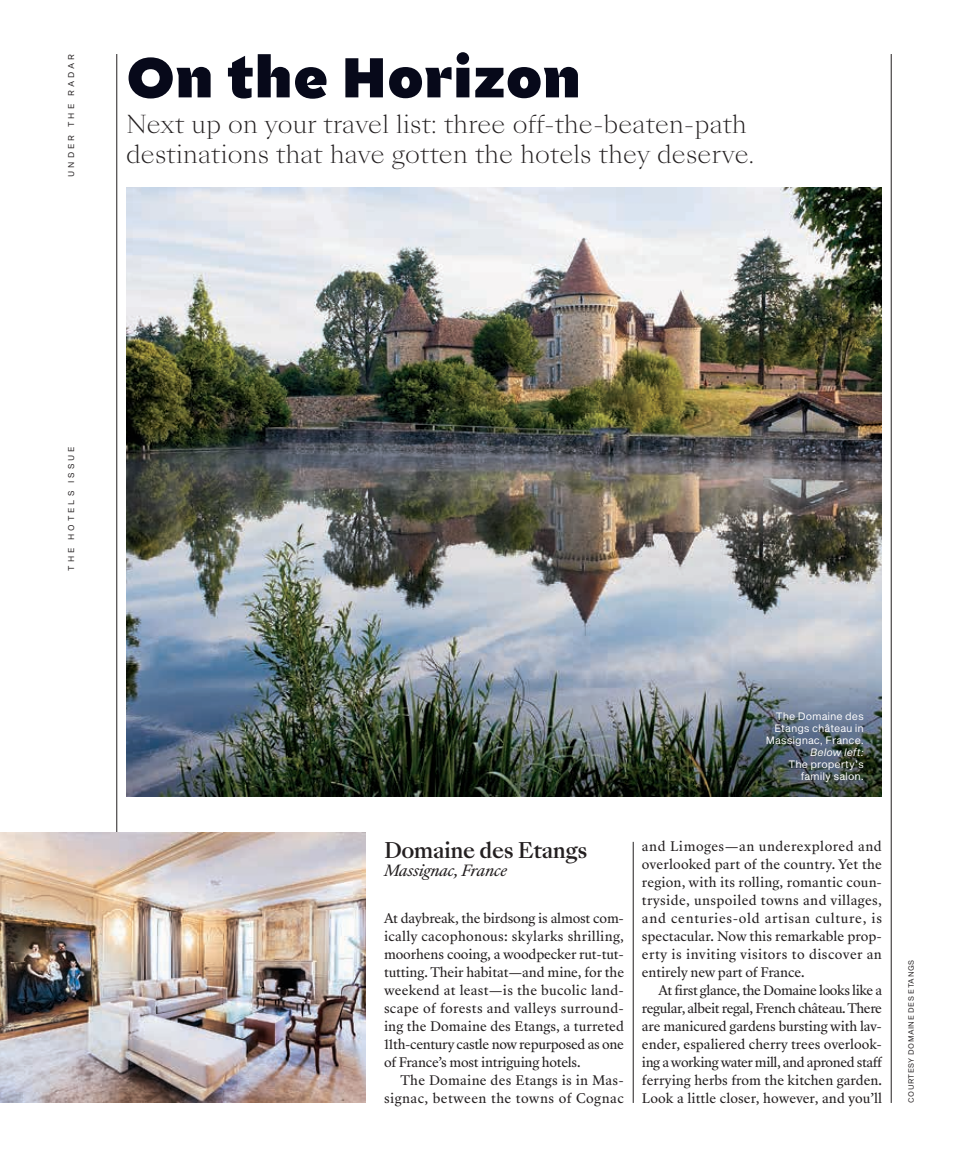
<style>
.page{position:relative;width:972px;height:1175px;background:#fff}
.page>*{position:absolute;margin:0;border:0;box-sizing:border-box;transform-origin:0 0}
.t1{font:900 51px "Capo";color:#07091a}
.t2{font:300 24px/30px "Sang Bleu Kingdom";letter-spacing:.01em;color:#231f20}
.t3{font:500 21px "Sang Bleu Kingdom";letter-spacing:-.02em;color:#231f20}
.t4{font:italic 15px "Sang Bleu Republic";letter-spacing:-.02em;color:#231f20}
.t5{font:12.75px/18px "Sang Bleu Republic";letter-spacing:.005em;color:#231f20;text-align:justify}
.t6{font:12.75px/18px "Sang Bleu Republic";letter-spacing:.025em;color:#231f20;text-align:right}
.t7{font:10.5px/12px "Sequel Sans Book Body";color:#fff;text-align:right}
.t8{font:10.5px "Sequel Sans Book Obl Body";color:#fff}
.t9{font:8.25px "Sequel Sans Book Body";letter-spacing:.36em;color:#231f20}
.t10{font:7.5px "Sequel Sans Book Body";letter-spacing:.06em;color:#231f20}
</style>
<div class="page">
<img style="left:126px;top:188px;width:756px;height:608px">
<hr style="left:117px;top:54px;width:1px;height:1048px;background:#231f20">
<hr style="left:633px;top:842px;width:1px;height:260px;background:#231f20">
<hr style="left:891px;top:54px;width:1px;height:1048px;background:#231f20">
<img style="left:0;top:832px;width:366px;height:270px">
<p class="t9" style="left:65px;top:177px;width:124px;rotate:-90deg">UNDER THE RADAR</p>
<h1 class="t1" style="left:126px;top:43px;width:457px">On the Horizon</h1>
<h2 class="t2" style="left:126px;top:110px;width:629px">Next up on your travel list: three off-the-beaten-path destinations that have gotten the hotels they deserve.</h2>
<p class="t9" style="left:65px;top:571px;width:126px;rotate:-90deg">THE HOTELS ISSUE</p>
<p class="t7" style="left:766px;top:710px;width:100px">The Domaine des<br>Etangs château in<br>Massignac, France.</p>
<p class="t8" style="left:810px;top:744px;width:55px">Below left:</p>
<p class="t7" style="left:789px;top:758px;width:77px">The property’s family salon.</p>
<h3 class="t3" style="left:384px;top:836px;width:205px">Domaine des Etangs</h3>
<p class="t4" style="left:384px;top:860px;width:124px">Massignac, France</p>
<p class="t5" style="left:384px;top:909px;width:242px">At daybreak, the birdsong is almost com&shy;ically cacophonous: skylarks shrilling, moorhens cooing, a woodpecker rut-tut&shy;tutting. Their habitat—and mine, for the weekend at least—is the bucolic land&shy;scape of forests and valleys surround&shy;ing the Domaine des Etangs, a turreted 11th-century castle now repurposed as one of France’s most intriguing hotels.</p>
<p class="t6" style="left:384px;top:1071px;width:241px">The Domaine des Etangs is in Mas&shy;signac, between the towns of Cognac</p>
<p class="t5" style="left:642px;top:837px;width:242px">and Limoges—an underexplored and overlooked part of the country. Yet the region, with its rolling, romantic coun&shy;tryside, unspoiled towns and villages, and centuries-old artisan culture, is spectacular. Now this remarkable prop&shy;erty is inviting visitors to discover an entirely new part of France.</p>
<p class="t5" style="left:642px;top:981px;width:242px;text-indent:16px">At first glance, the Domaine looks like a regular, albeit regal, French château. There are manicured gardens bursting with lav&shy;ender, espaliered cherry trees overlook&shy;ing a working water mill, and aproned staff ferrying herbs from the kitchen garden.<br>Look a little closer, however, and you’ll</p>
<p class="t10" style="left:906px;top:1102px;width:144px;rotate:-90deg">COURTESY DOMAINE DES ETANGS</p>
</div>
